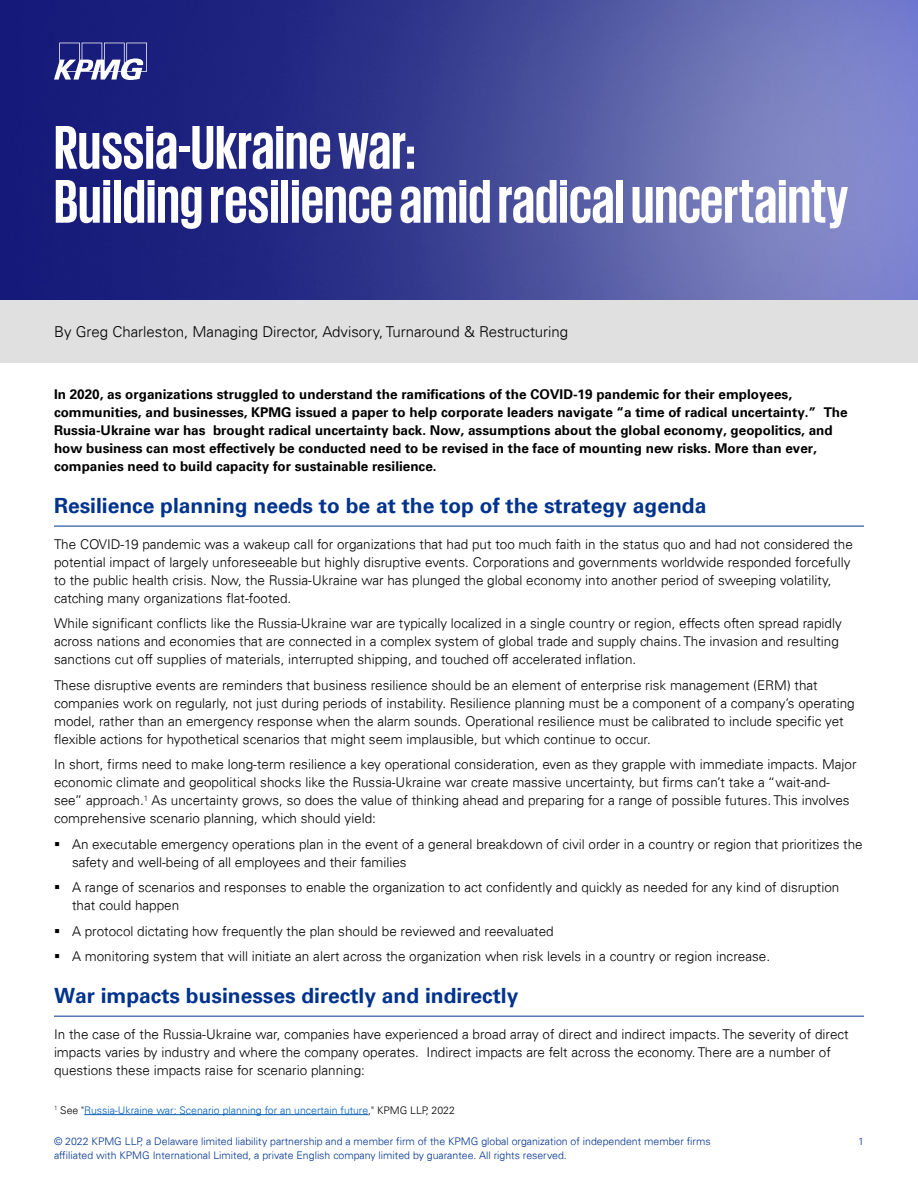
<style>
.page{position:relative;width:918px;height:1188px;background:#fff}
.page>*{position:absolute;margin:0;border:0;box-sizing:border-box;transform-origin:0 0}
.Title_55pt_White{font:700 63px "KPMG";color:#fff}
.Subhead_14pt_Blue{font:700 21px "Univers";color:#00338d}
.Bodycopy_10pt{font:300 15px "Univers 45";color:#000}
.Bodycopy_9pt{font:300 13.5px/18px "Univers 45";color:#000}
.Bodycopy_9pt-2{font:700 13.5px/18px "Univers";color:#000}
.t1{font:300 10.5px "Univers 45";color:#00338d}
.Source_7pt_Black{font:300 10.5px "Univers 45";color:#005eb8}
.s1{color:#000}
</style>
<div class="page">
<hr style="left:54px;top:526px;width:810px;height:1px;background:#00338d">
<div style="left:0;top:300px;width:918px;height:63px;background:#e0e0e0"></div>
<img style="left:0;top:0;width:918px;height:300px">
<svg style="left:54px;top:43px;width:93px;height:37px"></svg>
<hr style="left:54px;top:1016px;width:810px;height:1px;background:#00338d">
<hr style="left:84px;top:1114px;width:284px;height:1px;background:#005eb8">
<p class="Title_55pt_White" style="left:54px;top:116px;width:363px">Russia-Ukraine war:</p>
<p class="Title_55pt_White" style="left:54px;top:170px;width:796px">Building resilience amid radical uncertainty</p>
<p class="Bodycopy_10pt" style="left:54px;top:323px;width:516px">By Greg Charleston, Managing Director, Advisory, Turnaround &amp; Restructuring</p>
<p class="Bodycopy_9pt-2" style="left:54px;top:386px;width:795px">In 2020, as organizations struggled to understand the ramifications of the COVID-19 pandemic for their employees, communities, and businesses, KPMG issued a paper to help corporate leaders navigate “a time of radical uncertainty.” The Russia-Ukraine war has brought radical uncertainty back. Now, assumptions about the global economy, geopolitics, and how business can most effectively be conducted need to be revised in the face of mounting new risks. More than ever, companies need to build capacity for sustainable resilience.</p>
<p class="Subhead_14pt_Blue" style="left:54px;top:493px;width:654px">Resilience planning needs to be at the top of the strategy agenda</p>
<p class="Bodycopy_9pt" style="left:54px;top:535px;width:800px">The COVID-19 pandemic was a wakeup call for organizations that had put too much faith in the status quo and had not considered the potential impact of largely unforeseeable but highly disruptive events. Corporations and governments worldwide responded forcefully to the public health crisis. Now, the Russia-Ukraine war has plunged the global economy into another period of sweeping volatility, catching many organizations flat-footed.</p>
<p class="Bodycopy_9pt" style="left:54px;top:614px;width:789px">While significant conflicts like the Russia-Ukraine war are typically localized in a single country or region, effects often spread rapidly across nations and economies that are connected in a complex system of global trade and supply chains. The invasion and resulting sanctions cut off supplies of materials, interrupted shipping, and touched off accelerated inflation.</p>
<p class="Bodycopy_9pt" style="left:54px;top:676px;width:802px">These disruptive events are reminders that business resilience should be an element of enterprise risk management (ERM) that companies work on regularly, not just during periods of instability. Resilience planning must be a component of a company’s operating model, rather than an emergency response when the alarm sounds. Operational resilience must be calibrated to include specific yet flexible actions for hypothetical scenarios that might seem implausible, but which continue to occur.</p>
<p class="Bodycopy_9pt" style="left:54px;top:755px;width:804px">In short, firms need to make long-term resilience a key operational consideration, even as they grapple with immediate impacts. Major economic climate and geopolitical shocks like the Russia-Ukraine war create massive uncertainty, but firms can’t take a “wait-and&shy;see” approach.<sup>1</sup> As uncertainty grows, so does the value of thinking ahead and preparing for a range of possible futures. This involves comprehensive scenario planning, which should yield:</p>
<p class="Bodycopy_9pt" style="left:72px;top:835px;width:792px">An executable emergency operations plan in the event of a general breakdown of civil order in a country or region that prioritizes the safety and well-being of all employees and their families</p>
<p class="Bodycopy_9pt" style="left:72px;top:878px;width:769px">A range of scenarios and responses to enable the organization to act confidently and quickly as needed for any kind of disruption that could happen</p>
<p class="Bodycopy_9pt" style="left:72px;top:922px;width:483px">A protocol dictating how frequently the plan should be reviewed and reevaluated</p>
<p class="Bodycopy_9pt" style="left:72px;top:947px;width:700px">A monitoring system that will initiate an alert across the organization when risk levels in a country or region increase.</p>
<p class="Subhead_14pt_Blue" style="left:54px;top:983px;width:466px">War impacts businesses directly and indirectly</p>
<p class="Bodycopy_9pt" style="left:54px;top:1025px;width:796px">In the case of the Russia-Ukraine war, companies have experienced a broad array of direct and indirect impacts. The severity of direct impacts varies by industry and where the company operates. Indirect impacts are felt across the economy. There are a number of questions these impacts raise for scenario planning:</p>
<p class="Source_7pt_Black" style="left:54px;top:1104px;width:402px"><sup>1</sup> <span class="s1">See "</span>Russia-Ukraine war: Scenario planning for an uncertain future<span class="s1">," KPMG LLP, 2022</span></p>
<p class="t1" style="left:54px;top:1135px;width:658px">© 2022 KPMG LLP, a Delaware limited liability partnership and a member firm of the KPMG global organization of independent member firms</p>
<p class="t1" style="left:858px;top:1135px;width:7px">1</p>
<p class="t1" style="left:54px;top:1149px;width:514px">affiliated with KPMG International Limited, a private English company limited by guarantee. All rights reserved.</p>
</div>
